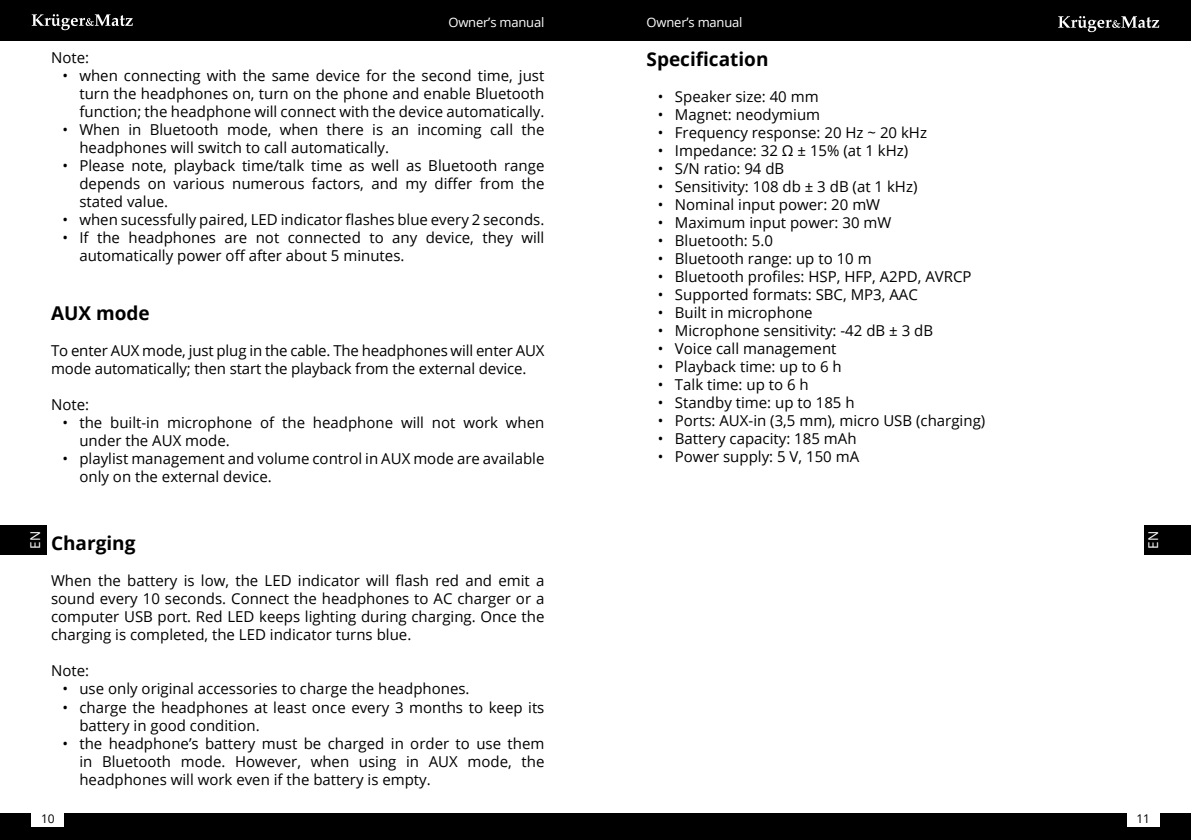
<style>
.page{position:relative;width:1191px;height:840px;background:#fff}
.page>*{position:absolute;margin:0;border:0;box-sizing:border-box;transform-origin:0 0}
.t1{font:700 19px "Open Sans";color:#000}
.t2{font:15px/18px "Open Sans";color:#000}
.t3{font:13.6px "Open Sans";color:#fff}
.t4{font:13px "Open Sans";letter-spacing:-.015em;color:#fff}
.t5{font:12px "Open Sans";color:#000}
</style>
<div class="page">
<div style="left:595px;top:813px;width:596px;height:26px;background:#000"></div>
<div style="left:0;top:813px;width:595px;height:26px;background:#000"></div>
<div style="left:595px;top:0;width:596px;height:40px;background:#000"></div>
<div style="left:0;top:0;width:595px;height:40px;background:#000"></div>
<svg style="left:32px;top:14px;width:101px;height:16px"></svg>
<div style="left:32px;top:809px;width:32px;height:17px;background:#fff"></div>
<div style="left:1127px;top:809px;width:32px;height:17px;background:#fff"></div>
<svg style="left:1058px;top:16px;width:101px;height:16px"></svg>
<div style="left:0;top:524px;width:47px;height:30px;background:#000"></div>
<div style="left:1144px;top:524px;width:47px;height:30px;background:#000"></div>
<p class="t4" style="left:448px;top:13px;width:97px">Owner’s manual</p>
<p class="t4" style="left:646px;top:13px;width:97px">Owner’s manual</p>
<p class="t2" style="left:51px;top:48px;width:40px">Note:</p>
<p class="t2" style="left:79px;top:66px;width:466px;text-align:justify;text-indent:-17px">• when connecting with the same device for the second time, just turn the headphones on, turn on the phone and enable Bluetooth function; the headphone will connect with the device automatically.</p>
<p class="t2" style="left:79px;top:120px;width:466px;text-indent:-17px">• When in Bluetooth mode, when there is an incoming call the headphones will switch to call automatically.</p>
<p class="t2" style="left:79px;top:156px;width:466px;text-align:justify;text-indent:-17px">• Please note, playback time/talk time as well as Bluetooth range depends on various numerous factors, and my differ from the stated value.</p>
<p class="t2" style="left:62px;top:210px;width:483px">• when sucessfully paired, LED indicator flashes blue every 2 seconds.</p>
<p class="t2" style="left:79px;top:228px;width:466px;text-indent:-17px">• If the headphones are not connected to any device, they will automatically power off after about 5 minutes.</p>
<p class="t1" style="left:51px;top:299px;width:100px">AUX mode</p>
<p class="t2" style="left:51px;top:340px;width:495px">To enter AUX mode, just plug in the cable. The headphones will enter AUX mode automatically; then start the playback from the external device.</p>
<p class="t2" style="left:51px;top:394px;width:40px">Note:</p>
<p class="t2" style="left:79px;top:412px;width:466px;text-indent:-17px">• the built-in microphone of the headphone will not work when under the AUX mode.</p>
<p class="t2" style="left:79px;top:448px;width:466px;text-indent:-17px">• playlist management and volume control in AUX mode are available only on the external device.</p>
<p class="t1" style="left:646px;top:45px;width:123px">Specification</p>
<p class="t2" style="left:658px;top:87px;width:162px">• Speaker size: 40 mm</p>
<p class="t2" style="left:658px;top:105px;width:164px">• Magnet: neodymium</p>
<p class="t2" style="left:658px;top:123px;width:271px">• Frequency response: 20 Hz ~ 20 kHz</p>
<p class="t2" style="left:658px;top:141px;width:252px">• Impedance: 32 Ω ± 15% (at 1 kHz)</p>
<p class="t2" style="left:658px;top:159px;width:128px">• S/N ratio: 94 dB</p>
<p class="t2" style="left:658px;top:177px;width:261px">• Sensitivity: 108 db ± 3 dB (at 1 kHz)</p>
<p class="t2" style="left:658px;top:195px;width:224px">• Nominal input power: 20 mW</p>
<p class="t2" style="left:658px;top:213px;width:235px">• Maximum input power: 30 mW</p>
<p class="t2" style="left:658px;top:231px;width:117px">• Bluetooth: 5.0</p>
<p class="t2" style="left:658px;top:249px;width:215px">• Bluetooth range: up to 10 m</p>
<p class="t2" style="left:658px;top:267px;width:315px">• Bluetooth profiles: HSP, HFP, A2PD, AVRCP</p>
<p class="t2" style="left:658px;top:285px;width:261px">• Supported formats: SBC, MP3, AAC</p>
<p class="t2" style="left:658px;top:303px;width:156px">• Built in microphone</p>
<p class="t2" style="left:658px;top:321px;width:277px">• Microphone sensitivity: -42 dB ± 3 dB</p>
<p class="t2" style="left:658px;top:339px;width:180px">• Voice call management</p>
<p class="t2" style="left:658px;top:357px;width:185px">• Playback time: up to 6 h</p>
<p class="t2" style="left:658px;top:375px;width:152px">• Talk time: up to 6 h</p>
<p class="t2" style="left:658px;top:393px;width:198px">• Standby time: up to 185 h</p>
<p class="t2" style="left:658px;top:411px;width:329px">• Ports: AUX-in (3,5 mm), micro USB (charging)</p>
<p class="t2" style="left:658px;top:429px;width:200px">• Battery capacity: 185 mAh</p>
<p class="t2" style="left:658px;top:447px;width:203px">• Power supply: 5 V, 150 mA</p>
<p class="t3" style="left:26px;top:548px;width:19px;rotate:-90deg">EN</p>
<p class="t3" style="left:1143px;top:548px;width:19px;rotate:-90deg">EN</p>
<p class="t1" style="left:51px;top:529px;width:86px">Charging</p>
<p class="t2" style="left:51px;top:571px;width:495px;text-align:justify">When the battery is low, the LED indicator will flash red and emit a sound every 10 seconds. Connect the headphones to AC charger or a computer USB port. Red LED keeps lighting during charging. Once the charging is completed, the LED indicator turns blue.</p>
<p class="t2" style="left:51px;top:661px;width:40px">Note:</p>
<p class="t2" style="left:62px;top:679px;width:409px">• use only original accessories to charge the headphones.</p>
<p class="t2" style="left:79px;top:697px;width:466px;text-indent:-17px">• charge the headphones at least once every 3 months to keep its battery in good condition.</p>
<p class="t2" style="left:79px;top:733px;width:466px;text-align:justify;text-indent:-17px">• the headphone’s battery must be charged in order to use them in Bluetooth mode. However, when using in AUX mode, the headphones will work even if the battery is empty.</p>
<p class="t5" style="left:41px;top:809px;width:15px">10</p>
<p class="t5" style="left:1136px;top:809px;width:15px">11</p>
</div>
